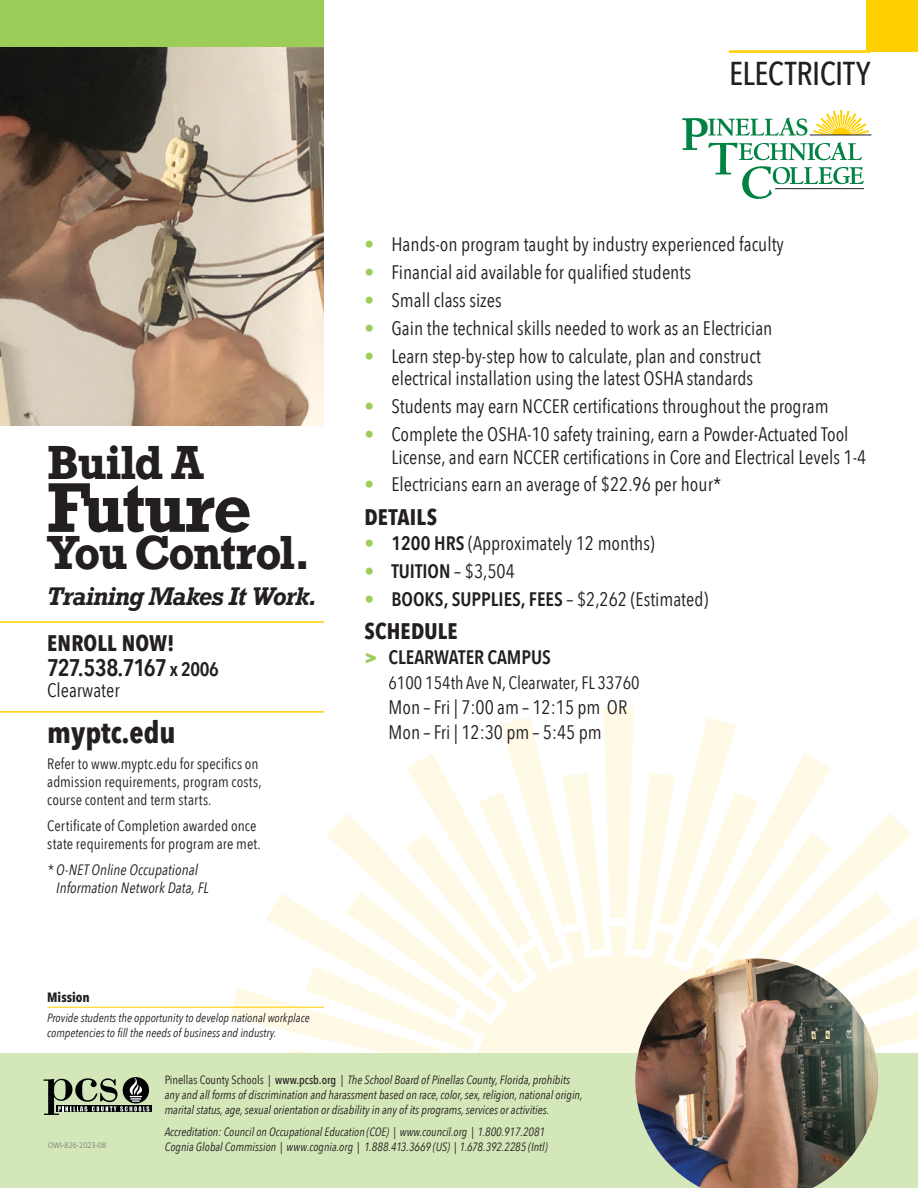
<style>
.page{position:relative;width:918px;height:1188px;background:#fff}
.page>*{position:absolute;margin:0;border:0;box-sizing:border-box;transform-origin:0 0}
.t1{font:700 66px "Rockwell";letter-spacing:-.04em;color:#231f20;scale:.95 1}
.t2{font:700 45px "Rockwell";letter-spacing:-.04em;color:#231f20;scale:.95 1}
.Title_22_25{font:500 33px "Avenir Next Condensed";letter-spacing:-.01em;color:#231f20}
.URL{font:700 30px "Avenir Next Condensed";color:#231f20}
.t3{font:italic 700 24px "Rockwell";letter-spacing:-.04em;color:#231f20;scale:.95 1}
.t4{font:600 24px "Avenir Next Condensed";letter-spacing:-.04em;color:#231f20}
.Sub_Caps_15_15{font:700 22.5px "Avenir Next Condensed";letter-spacing:.01em;color:#231f20}
.Bullet_14_16{font:700 22.5px "Avenir Next Condensed";letter-spacing:.01em;color:#231f20}
.Bullet_13_15{font:19.5px/22.5px "Avenir Next Condensed";color:#231f20}
.Bullet_13_15-2{font:600 19.5px "Avenir Next Condensed";color:#231f20}
.Body_13_13{font:19.5px "Avenir Next Condensed";color:#231f20}
.Body_13_15{font:600 19.5px "Avenir Next Condensed";color:#231f20}
.City_13_14_Sidebar{font:19.5px "Avenir Next Condensed";color:#231f20}
.Address_12_13{font:18px "Avenir Next Condensed";color:#231f20}
.Body_10_12_Sidebar{font:15px/18px "Avenir Next Condensed";letter-spacing:.005em;color:#231f20}
.Body_11_13_Sidebar{font:15px/18px "Avenir Next Condensed";letter-spacing:.005em;color:#231f20}
.Footnote_10_12_Sideb{font:italic 15px/18px "Avenir Next Condensed";letter-spacing:.005em;color:#231f20}
.t5{font:700 13.5px "Avenir Next Condensed";color:#231f20}
.t6{font:italic 12px/15px "Avenir Next Condensed";color:#231f20}
.t7{font:300 9px "Calibri";letter-spacing:-.005em;color:#6d6f71;scale:.9 1}
.s1{font-size:19.5px}
.s2{color:#9dcd59}
.s3{font-weight:600}
.s4{font-weight:400;color:#9dcd59}
.s5{font-weight:400}
.s6{font-weight:800;color:#9dcd59}
.s7{font-style:normal}
.s8{font-weight:500;font-style:normal}
</style>
<div class="page">
<svg style="left:230px;top:707px;width:688px;height:346px"></svg>
<div style="left:0;top:1053px;width:918px;height:135px;background:#d4e7b8"></div>
<div style="left:0;top:0;width:324px;height:47px;background:#9dcd59"></div>
<div style="left:866px;top:0;width:52px;height:52px;background:#ffcf00"></div>
<hr style="left:47px;top:1007px;width:277px;height:1px;background:#ffcf00">
<svg style="left:149px;top:1106px;width:2px;height:6px"></svg>
<svg style="left:44px;top:1077px;width:105px;height:38px"></svg>
<svg style="left:682px;top:110px;width:187px;height:89px"></svg>
<hr style="left:810px;top:135px;width:61px;height:1px;background:#231f20">
<hr style="left:775px;top:188px;width:89px;height:1px;background:#231f20">
<img style="left:0;top:47px;width:324px;height:378px">
<hr style="left:729px;top:50px;width:142px;height:3px;background:#ffcf00">
<img style="left:635px;top:958px;width:243px;height:230px">
<hr style="left:0;top:621px;width:324px;height:2px;background:#ffcf00">
<hr style="left:0;top:711px;width:324px;height:2px;background:#ffcf00">
<p class="Title_22_25" style="left:729px;top:53px;width:143px">ELECTRICITY</p>
<p class="t2" style="left:47px;top:433px;width:166px">Build A</p>
<p class="t1" style="left:47px;top:465px;width:216px">Future</p>
<p class="t2" style="left:47px;top:524px;width:279px">You Control.</p>
<p class="t3" style="left:47px;top:581px;width:286px">Training Makes It Work.</p>
<p class="Bullet_14_16" style="left:47px;top:630px;width:129px">ENROLL NOW!</p>
<p class="t4" style="left:47px;top:647px;width:173px">727.538.7167 <span class="s1">x 2006</span></p>
<p class="City_13_14_Sidebar" style="left:47px;top:673px;width:74px">Clearwater</p>
<p class="URL" style="left:47px;top:714px;width:130px">myptc.edu</p>
<p class="Body_10_12_Sidebar" style="left:47px;top:754px;width:216px">Refer to www.myptc.edu for specifics on admission requirements, program costs, course content and term starts.</p>
<p class="Body_11_13_Sidebar" style="left:47px;top:816px;width:215px">Certificate of Completion awarded once state requirements for program are met.</p>
<p class="Footnote_10_12_Sideb" style="left:56px;top:861px;width:154px;text-indent:-9px">* O-NET Online Occupational<br>Information Network Data, FL</p>
<p class="Bullet_13_15" style="left:364px;top:232px;width:421px"><span class="s2">•</span> Hands-on program taught by industry experienced faculty</p>
<p class="Bullet_13_15" style="left:364px;top:260px;width:328px"><span class="s2">•</span> Financial aid available for qualified students</p>
<p class="Bullet_13_15" style="left:364px;top:288px;width:139px"><span class="s2">•</span> Small class sizes</p>
<p class="Bullet_13_15" style="left:364px;top:316px;width:409px"><span class="s2">•</span> Gain the technical skills needed to work as an Electrician</p>
<p class="Bullet_13_15" style="left:391px;top:344px;width:371px;text-indent:-27px"><span class="s2">•</span> Learn step-by-step how to calculate, plan and construct electrical installation using the latest OSHA standards</p>
<p class="Bullet_13_15" style="left:364px;top:394px;width:466px"><span class="s2">•</span> Students may earn NCCER certifications throughout the program</p>
<p class="Bullet_13_15" style="left:391px;top:422px;width:476px;text-indent:-27px"><span class="s2">•</span> Complete the OSHA-10 safety training, earn a Powder-Actuated Tool<br>License, and earn NCCER certifications in Core and Electrical Levels 1-4</p>
<p class="Bullet_13_15" style="left:364px;top:472px;width:358px"><span class="s2">•</span> Electricians earn an average of $22.96 per hour*</p>
<p class="Sub_Caps_15_15" style="left:364px;top:503px;width:74px">DETAILS</p>
<p class="Bullet_13_15" style="left:364px;top:531px;width:292px"><span class="s2">•</span> <span class="s3">1200 HRS</span> (Approximately 12 months)</p>
<p class="Bullet_13_15-2" style="left:364px;top:554px;width:152px"><span class="s4">•</span> TUITION <span class="s5">– $3,504</span></p>
<p class="Bullet_13_15-2" style="left:364px;top:582px;width:345px"><span class="s4">•</span> BOOKS, SUPPLIES, FEES <span class="s5">– $2,262 (Estimated)</span></p>
<p class="Sub_Caps_15_15" style="left:364px;top:617px;width:95px">SCHEDULE</p>
<p class="Body_13_15" style="left:364px;top:641px;width:188px"><span class="s6">&gt;</span> CLEARWATER CAMPUS</p>
<p class="Address_12_13" style="left:388px;top:667px;width:253px">6100 154th Ave N, Clearwater, FL 33760</p>
<p class="Body_13_13" style="left:389px;top:691px;width:240px">Mon – Fri | 7:00 am – 12:15 pm OR</p>
<p class="Body_13_13" style="left:389px;top:715px;width:215px">Mon – Fri | 12:30 pm – 5:45 pm</p>
<p class="t5" style="left:47px;top:989px;width:44px">Mission</p>
<p class="t6" style="left:47px;top:1010px;width:264px">Provide students the opportunity to develop national workplace competencies to fill the needs of business and industry.</p>
<p class="t6" style="left:165px;top:1072px;width:420px"><span class="s7">Pinellas County Schools |</span> <span class="s8">www.pcsb.org</span> <span class="s7">|</span> The School Board of Pinellas County, Florida, prohibits any and all forms of discrimination and harassment based on race, color, sex, religion, national origin, marital status, age, sexual orientation or disability in any of its programs, services or activities.</p>
<p class="t6" style="left:165px;top:1124px;width:384px">Accreditation: Council on Occupational Education (COE) | www.council.org | 1.800.917.2081<br>Cognia Global Commission | www.cognia.org | 1.888.413.3669 (US) | 1.678.392.2285 (Intl)</p>
<p class="t7" style="left:48px;top:1139px;width:66px">OWI-826-2023-08</p>
</div>
